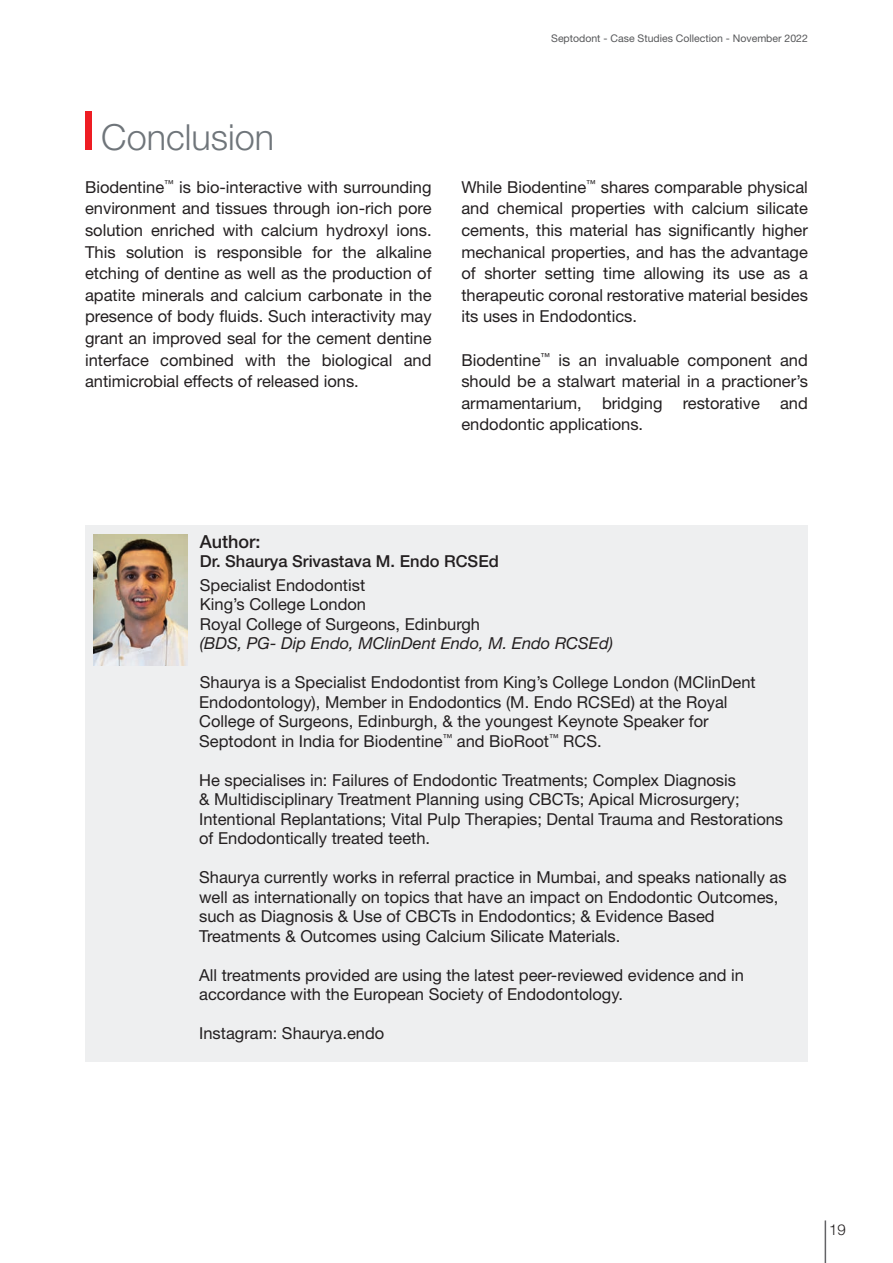
<style>
.page{position:relative;width:893px;height:1263px;background:#fff}
.page>*{position:absolute;margin:0;border:0;box-sizing:border-box;transform-origin:0 0}
.t1{font:300 36px "Helvetica Neue LT Std";color:#6f757a}
.t2{font:500 18px "Helvetica Neue LT Std";color:#231f20}
.t3{font:16.5px/21.6px "Helvetica Neue LT Std";color:#231f20}
.t4{font:italic 16.5px "Helvetica Neue LT Std";color:#231f20}
.t5{font:500 16.5px "Helvetica Neue LT Std";color:#231f20}
.t6{font:300 15px "Helvetica Neue LT Std";color:#231f20}
.t7{font:10.5px "Helvetica Neue LT Std";color:#57585a}
</style>
<div class="page">
<hr style="left:825px;top:1220px;width:1px;height:43px;background:#636366">
<div style="left:85px;top:525px;width:723px;height:537px;background:#eeeff0"></div>
<img style="left:94px;top:535px;width:93px;height:130px">
<div style="left:85px;top:111px;width:6px;height:38px;background:#ee1d23"></div>
<h1 class="t1" style="left:101px;top:115px;width:174px">Conclusion</h1>
<p class="t7" style="left:551px;top:32px;width:258px">Septodont - Case Studies Collection - November 2022</p>
<p class="t3" style="left:85px;top:176px;width:348px;text-align:justify">Biodentine<sup>™</sup> is bio-interactive with surrounding environment and tissues through ion-rich pore solution enriched with calcium hydroxyl ions.<br>This solution is responsible for the alkaline etching of dentine as well as the production of apatite minerals and calcium carbonate in the presence of body fluids. Such interactivity may grant an improved seal for the cement dentine interface combined with the biological and antimicrobial effects of released ions.</p>
<p class="t3" style="left:461px;top:176px;width:348px;text-align:justify">While Biodentine<sup>™</sup> shares comparable physical and chemical properties with calcium silicate cements, this material has significantly higher mechanical properties, and has the advantage of shorter setting time allowing its use as a therapeutic coronal restorative material besides its uses in Endodontics.</p>
<p class="t3" style="left:461px;top:349px;width:348px;text-align:justify">Biodentine<sup>™</sup> is an invaluable component and should be a stalwart material in a practioner’s armamentarium, bridging restorative and endodontic applications.</p>
<p class="t2" style="left:200px;top:530px;width:62px">Author:</p>
<p class="t5" style="left:200px;top:551px;width:300px">Dr. Shaurya Srivastava M. Endo RCSEd</p>
<p class="t3" style="left:200px;top:575px;width:282px;line-height:19.5px">Specialist Endodontist<br>King’s College London<br>Royal College of Surgeons, Edinburgh</p>
<p class="t4" style="left:200px;top:634px;width:415px">(BDS, PG- Dip Endo, MClinDent Endo, M. Endo RCSEd)</p>
<p class="t3" style="left:199px;top:672px;width:558px;line-height:19.5px">Shaurya is a Specialist Endodontist from King’s College London (MClinDent Endodontology), Member in Endodontics (M. Endo RCSEd) at the Royal College of Surgeons, Edinburgh, &amp; the youngest Keynote Speaker for Septodont in India for Biodentine<sup>™</sup> and BioRoot<sup>™</sup> RCS.</p>
<p class="t3" style="left:199px;top:770px;width:586px;line-height:19.5px">He specialises in: Failures of Endodontic Treatments; Complex Diagnosis<br>&amp; Multidisciplinary Treatment Planning using CBCTs; Apical Microsurgery; Intentional Replantations; Vital Pulp Therapies; Dental Trauma and Restorations of Endodontically treated teeth.</p>
<p class="t3" style="left:199px;top:867px;width:589px;line-height:19.5px">Shaurya currently works in referral practice in Mumbai, and speaks nationally as well as internationally on topics that have an impact on Endodontic Outcomes, such as Diagnosis &amp; Use of CBCTs in Endodontics; &amp; Evidence Based Treatments &amp; Outcomes using Calcium Silicate Materials.</p>
<p class="t3" style="left:199px;top:965px;width:546px;line-height:19.5px">All treatments provided are using the latest peer-reviewed evidence and in accordance with the European Society of Endodontology.</p>
<p class="t3" style="left:199px;top:1022px;width:187px">Instagram: Shaurya.endo</p>
<p class="t6" style="left:829px;top:1221px;width:18px">19</p>
</div>
